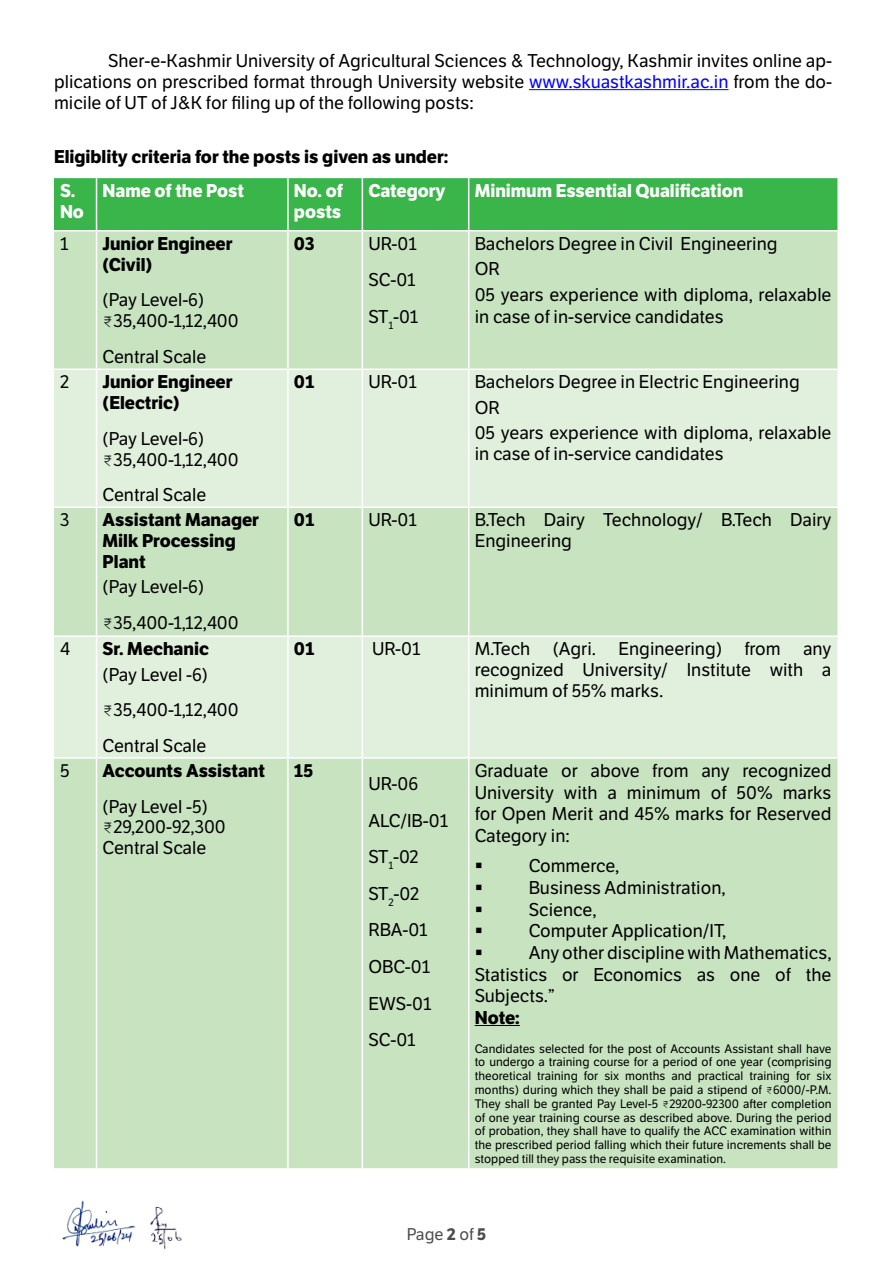
<style>
.page{position:relative;width:893px;height:1263px;background:#fff}
.page>*{position:absolute;margin:0;border:0;box-sizing:border-box;transform-origin:0 0}
.No_Spacing{font:18px/20.7px "LFT Etica";color:#000}
.List_Paragraph{font:18px/21.6px "LFT Etica";color:#000}
.No_Spacing-2{font:700 18px/20.7px "LFT Etica";color:#000}
.t1{font:700 18px/20.7px "LFT Etica";color:#fff}
.List_Paragraph-2{font:700 18px "LFT Etica";color:#000}
.t2{font:18px "Wingdings";color:#000}
.No_Spacing-3{font:16.5px "LFT Etica";color:#4d4d4d}
.t3{font:12px/13.8px "LFT Etica";color:#000;text-align:justify}
.s1{color:#00f}
.s2{font-family:"Courier New"}
.s3{font-weight:700}
</style>
<div class="page">
<hr style="left:529px;top:89px;width:199px;height:1px;background:#00f">
<div style="left:54px;top:178px;width:783px;height:52px;background:#3ab54a"></div>
<div style="left:54px;top:231px;width:783px;height:937px;background:#c7e3c0"></div>
<svg style="left:54px;top:370px;width:783px;height:387px;background:#d8ebd3"></svg>
<hr style="left:96px;top:178px;width:1px;height:52px;background:#fff">
<hr style="left:287px;top:178px;width:2px;height:52px;background:#fff">
<hr style="left:362px;top:178px;width:1px;height:52px;background:#fff">
<hr style="left:468px;top:178px;width:1px;height:52px;background:#fff">
<hr style="left:96px;top:231px;width:1px;height:137px;background:#fff">
<hr style="left:287px;top:231px;width:2px;height:137px;background:#fff">
<hr style="left:362px;top:231px;width:1px;height:137px;background:#fff">
<hr style="left:468px;top:231px;width:1px;height:137px;background:#fff">
<hr style="left:54px;top:368px;width:43px;height:2px;background:#fff">
<hr style="left:97px;top:368px;width:191px;height:2px;background:#fff">
<hr style="left:96px;top:370px;width:1px;height:136px;background:#fff">
<hr style="left:288px;top:368px;width:74px;height:2px;background:#fff">
<hr style="left:287px;top:370px;width:2px;height:136px;background:#fff">
<hr style="left:362px;top:368px;width:107px;height:2px;background:#fff">
<hr style="left:362px;top:370px;width:1px;height:136px;background:#fff">
<hr style="left:469px;top:368px;width:368px;height:2px;background:#fff">
<hr style="left:468px;top:370px;width:1px;height:136px;background:#fff">
<hr style="left:54px;top:506px;width:43px;height:2px;background:#fff">
<hr style="left:97px;top:506px;width:191px;height:2px;background:#fff">
<hr style="left:96px;top:508px;width:1px;height:127px;background:#fff">
<hr style="left:288px;top:506px;width:74px;height:2px;background:#fff">
<hr style="left:287px;top:508px;width:2px;height:127px;background:#fff">
<hr style="left:362px;top:506px;width:107px;height:2px;background:#fff">
<hr style="left:362px;top:508px;width:1px;height:127px;background:#fff">
<hr style="left:469px;top:506px;width:368px;height:2px;background:#fff">
<hr style="left:468px;top:508px;width:1px;height:127px;background:#fff">
<hr style="left:54px;top:635px;width:43px;height:2px;background:#fff">
<hr style="left:97px;top:635px;width:191px;height:2px;background:#fff">
<hr style="left:96px;top:637px;width:1px;height:120px;background:#fff">
<hr style="left:288px;top:635px;width:74px;height:2px;background:#fff">
<hr style="left:287px;top:637px;width:2px;height:120px;background:#fff">
<hr style="left:362px;top:635px;width:107px;height:2px;background:#fff">
<hr style="left:362px;top:637px;width:1px;height:120px;background:#fff">
<hr style="left:469px;top:635px;width:368px;height:2px;background:#fff">
<hr style="left:468px;top:637px;width:1px;height:120px;background:#fff">
<hr style="left:54px;top:757px;width:43px;height:2px;background:#fff">
<hr style="left:97px;top:757px;width:191px;height:2px;background:#fff">
<hr style="left:96px;top:759px;width:1px;height:409px;background:#fff">
<hr style="left:288px;top:757px;width:74px;height:2px;background:#fff">
<hr style="left:287px;top:759px;width:2px;height:409px;background:#fff">
<hr style="left:362px;top:757px;width:107px;height:2px;background:#fff">
<hr style="left:362px;top:759px;width:1px;height:409px;background:#fff">
<hr style="left:469px;top:757px;width:368px;height:2px;background:#fff">
<hr style="left:468px;top:759px;width:1px;height:409px;background:#fff">
<hr style="left:475px;top:1025px;width:45px;height:1px;background:#000">
<img style="left:62px;top:1200px;width:62px;height:47px">
<img style="left:124px;top:1207px;width:58px;height:42px">
<svg style="left:483px;top:872px;width:18px;height:1px"></svg>
<svg style="left:483px;top:894px;width:18px;height:1px"></svg>
<svg style="left:483px;top:916px;width:18px;height:1px"></svg>
<svg style="left:483px;top:937px;width:18px;height:1px"></svg>
<svg style="left:483px;top:959px;width:18px;height:1px"></svg>
<p class="No_Spacing" style="left:54px;top:51px;width:780px;text-align:justify;text-indent:54px">Sher-e-Kashmir University of Agricultural Sciences &amp; Technology, Kashmir invites online ap&shy;plications on prescribed format through University website <span class="s1">www.skuastkashmir.ac.in</span> from the do&shy;micile of UT of J&amp;K for filing up of the following posts:</p>
<p class="No_Spacing-2" style="left:54px;top:147px;width:396px">Eligiblity criteria for the posts is given as under:</p>
<p class="t1" style="left:60px;top:181px;width:25px">S.<br>No</p>
<p class="t1" style="left:103px;top:181px;width:143px">Name of the Post</p>
<p class="t1" style="left:294px;top:181px;width:50px">No. of posts</p>
<p class="t1" style="left:368px;top:181px;width:79px">Category</p>
<p class="t1" style="left:475px;top:181px;width:270px">Minimum Essential Qualification</p>
<p class="No_Spacing" style="left:60px;top:234px;width:10px">1</p>
<p class="No_Spacing-2" style="left:103px;top:233px;width:131px">Junior Engineer (Civil)</p>
<p class="No_Spacing" style="left:103px;top:290px;width:138px">(Pay Level-6) <span class="s2">₹</span>35,400-1,12,400</p>
<p class="No_Spacing" style="left:103px;top:346px;width:105px">Central Scale</p>
<p class="No_Spacing" style="left:475px;top:234px;width:304px">Bachelors Degree in Civil Engineering</p>
<p class="No_Spacing" style="left:475px;top:259px;width:27px">OR</p>
<p class="List_Paragraph" style="left:475px;top:284px;width:358px">05 years experience with diploma, relaxable in case of in-service candidates</p>
<p class="List_Paragraph-2" style="left:294px;top:232px;width:22px">03</p>
<p class="List_Paragraph" style="left:368px;top:233px;width:50px">UR-01</p>
<p class="List_Paragraph" style="left:368px;top:270px;width:49px">SC-01</p>
<p class="List_Paragraph" style="left:368px;top:306px;width:52px">ST<sub>1</sub>-01</p>
<p class="No_Spacing" style="left:60px;top:372px;width:11px">2</p>
<p class="No_Spacing-2" style="left:103px;top:372px;width:131px">Junior Engineer (Electric)</p>
<p class="No_Spacing" style="left:103px;top:428px;width:138px">(Pay Level-6) <span class="s2">₹</span>35,400-1,12,400</p>
<p class="No_Spacing" style="left:103px;top:485px;width:105px">Central Scale</p>
<p class="No_Spacing" style="left:60px;top:510px;width:11px">3</p>
<p class="No_Spacing-2" style="left:103px;top:510px;width:158px">Assistant Manager<br>Milk Processing<br>Plant</p>
<p class="No_Spacing" style="left:103px;top:577px;width:103px">(Pay Level-6)</p>
<p class="No_Spacing" style="left:103px;top:612px;width:138px"><span class="s2">₹</span>35,400-1,12,400</p>
<p class="No_Spacing" style="left:60px;top:639px;width:11px">4</p>
<p class="No_Spacing-2" style="left:103px;top:639px;width:108px">Sr. Mechanic</p>
<p class="No_Spacing" style="left:103px;top:664px;width:107px">(Pay Level -6)</p>
<p class="No_Spacing" style="left:103px;top:700px;width:138px"><span class="s2">₹</span>35,400-1,12,400</p>
<p class="No_Spacing" style="left:103px;top:736px;width:105px">Central Scale</p>
<p class="No_Spacing" style="left:60px;top:761px;width:11px">5</p>
<p class="No_Spacing-2" style="left:103px;top:760px;width:164px">Accounts Assistant</p>
<p class="No_Spacing" style="left:103px;top:796px;width:125px">(Pay Level -5) <span class="s2">₹</span>29,200-92,300<br>Central Scale</p>
<p class="List_Paragraph-2" style="left:294px;top:371px;width:22px">01</p>
<p class="List_Paragraph" style="left:368px;top:372px;width:50px">UR-01</p>
<p class="No_Spacing" style="left:475px;top:372px;width:327px">Bachelors Degree in Electric Engineering</p>
<p class="No_Spacing" style="left:475px;top:397px;width:27px">OR</p>
<p class="No_Spacing" style="left:475px;top:422px;width:358px">05 years experience with diploma, relaxable in case of in-service candidates</p>
<p class="List_Paragraph-2" style="left:294px;top:509px;width:22px">01</p>
<p class="No_Spacing" style="left:368px;top:510px;width:50px">UR-01</p>
<p class="No_Spacing" style="left:475px;top:510px;width:358px">B.Tech Dairy Technology/ B.Tech Dairy<br>Engineering</p>
<p class="List_Paragraph-2" style="left:294px;top:638px;width:22px">01</p>
<p class="No_Spacing" style="left:372px;top:639px;width:50px">UR-01</p>
<p class="No_Spacing" style="left:475px;top:639px;width:358px;text-align:justify">M.Tech (Agri. Engineering) from any recognized University/ Institute with a minimum of 55% marks.</p>
<p class="List_Paragraph-2" style="left:294px;top:760px;width:21px">15</p>
<p class="List_Paragraph" style="left:368px;top:773px;width:51px">UR-06</p>
<p class="List_Paragraph" style="left:368px;top:810px;width:81px">ALC/IB-01</p>
<p class="List_Paragraph" style="left:368px;top:846px;width:52px">ST<sub>1</sub>-02</p>
<p class="List_Paragraph" style="left:368px;top:883px;width:52px">ST<sub>2</sub>-02</p>
<p class="List_Paragraph" style="left:368px;top:919px;width:61px">RBA-01</p>
<p class="List_Paragraph" style="left:368px;top:956px;width:63px">OBC-01</p>
<p class="List_Paragraph" style="left:368px;top:993px;width:65px">EWS-01</p>
<p class="List_Paragraph" style="left:368px;top:1029px;width:49px">SC-01</p>
<p class="List_Paragraph" style="left:475px;top:760px;width:358px;text-align:justify">Graduate or above from any recognized University with a minimum of 50% marks for Open Merit and 45% marks for Reserved Category in:</p>
<p class="t2" style="left:475px;top:856px;width:10px">▪</p>
<p class="No_Spacing" style="left:529px;top:856px;width:92px">Commerce,</p>
<p class="t2" style="left:475px;top:878px;width:10px">▪</p>
<p class="No_Spacing" style="left:529px;top:878px;width:198px">Business Administration,</p>
<p class="t2" style="left:475px;top:899px;width:10px">▪</p>
<p class="No_Spacing" style="left:529px;top:899px;width:69px">Science,</p>
<p class="t2" style="left:475px;top:921px;width:10px">▪</p>
<p class="No_Spacing" style="left:529px;top:921px;width:199px">Computer Application/IT,</p>
<p class="t2" style="left:475px;top:943px;width:10px">▪</p>
<p class="No_Spacing" style="left:475px;top:942px;width:358px;line-height:21.6px;text-align:justify;text-indent:54px">Any other discipline with Mathematics, Statistics or Economics as one of the Subjects.”</p>
<p class="List_Paragraph-2" style="left:475px;top:1006px;width:47px">Note:</p>
<p class="t3" style="left:475px;top:1042px;width:358px">Candidates selected for the post of Accounts Assistant shall have to undergo a training course for a period of one year (comprising theoretical training for six months and practical training for six months) during which they shall be paid a stipend of <span class="s2">₹</span>6000/-P.M.<br>They shall be granted Pay Level-5 <span class="s2">₹</span>29200-92300 after completion of one year training course as described above. During the period of probation, they shall have to qualify the ACC examination within the prescribed period falling which their future increments shall be stopped till they pass the requisite examination.</p>
<p class="No_Spacing-3" style="left:407px;top:1224px;width:81px">Page <span class="s3">2</span> of <span class="s3">5</span></p>
</div>
